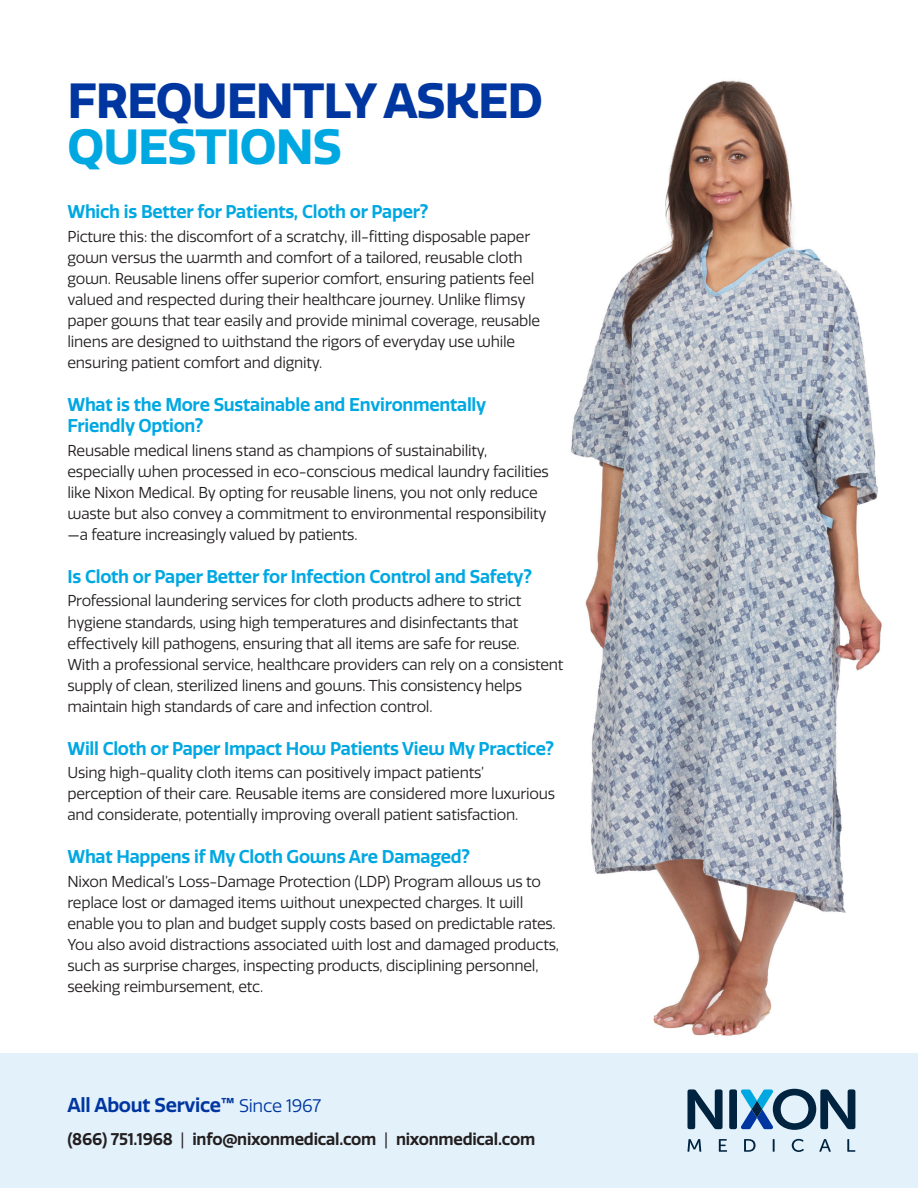
<style>
.page{position:relative;width:918px;height:1188px;background:#fff}
.page>*{position:absolute;margin:0;border:0;box-sizing:border-box;transform-origin:0 0}
.t1{font:700 48px/46.5px "Quatro";letter-spacing:-.02em;color:#0036a0}
.t2{font:600 19.5px "Quatro";letter-spacing:-.015em;color:#0036a0}
.BODY_COPY{font:600 18px/21px "Quatro";letter-spacing:-.015em;color:#00a8e2}
.QUESTION{font:600 18px "Quatro";letter-spacing:-.015em;color:#00a8e2}
.t3{font:600 16.5px "Quatro";letter-spacing:-.015em;color:#231f20}
.BODY_COPY-2{font:15.3px/21px "Quatro";letter-spacing:-.015em;color:#231f20}
.s1{color:#00a8e2}
.s2{font-weight:400;font-size:17.7px}
.s3{font-weight:400}
</style>
<div class="page">
<img style="left:571px;top:80px;width:311px;height:956px">
<div style="left:0;top:1053px;width:918px;height:135px;background:#e3f1fb"></div>
<svg style="left:687px;top:1139px;width:14px;height:13px"></svg>
<svg style="left:719px;top:1139px;width:8px;height:13px"></svg>
<svg style="left:744px;top:1139px;width:12px;height:13px"></svg>
<svg style="left:773px;top:1139px;width:2px;height:13px"></svg>
<svg style="left:792px;top:1139px;width:12px;height:13px"></svg>
<svg style="left:819px;top:1139px;width:12px;height:13px"></svg>
<svg style="left:847px;top:1139px;width:8px;height:13px"></svg>
<svg style="left:687px;top:1089px;width:36px;height:40px"></svg>
<div style="left:729px;top:1089px;width:8px;height:40px;background:#002340;border-radius:2px"></div>
<svg style="left:741px;top:1089px;width:114px;height:41px"></svg>
<p class="t1" style="left:68px;top:78px;width:477px">FREQUENTLY ASKED<br><span class="s1">QUESTIONS</span></p>
<p class="QUESTION" style="left:68px;top:201px;width:363px">Which is Better for Patients, Cloth or Paper?</p>
<p class="BODY_COPY-2" style="left:68px;top:226px;width:474px">Picture this: the discomfort of a scratchy, ill-fitting disposable paper gown versus the warmth and comfort of a tailored, reusable cloth gown. Reusable linens offer superior comfort, ensuring patients feel valued and respected during their healthcare journey. Unlike flimsy paper gowns that tear easily and provide minimal coverage, reusable linens are designed to withstand the rigors of everyday use while ensuring patient comfort and dignity.</p>
<p class="BODY_COPY" style="left:68px;top:394px;width:420px">What is the More Sustainable and Environmentally<br>Friendly Option?</p>
<p class="BODY_COPY-2" style="left:68px;top:440px;width:483px">Reusable medical linens stand as champions of sustainability, especially when processed in eco-conscious medical laundry facilities like Nixon Medical. By opting for reusable linens, you not only reduce waste but also convey a commitment to environmental responsibility —a feature increasingly valued by patients.</p>
<p class="BODY_COPY" style="left:68px;top:566px;width:466px">Is Cloth or Paper Better for Infection Control and Safety?</p>
<p class="BODY_COPY-2" style="left:68px;top:591px;width:497px">Professional laundering services for cloth products adhere to strict hygiene standards, using high temperatures and disinfectants that effectively kill pathogens, ensuring that all items are safe for reuse.<br>With a professional service, healthcare providers can rely on a consistent supply of clean, sterilized linens and gowns. This consistency helps maintain high standards of care and infection control.</p>
<p class="BODY_COPY" style="left:68px;top:738px;width:488px">Will Cloth or Paper Impact How Patients View My Practice?</p>
<p class="BODY_COPY-2" style="left:68px;top:763px;width:489px">Using high-quality cloth items can positively impact patients’ perception of their care. Reusable items are considered more luxurious and considerate, potentially improving overall patient satisfaction.</p>
<p class="BODY_COPY" style="left:68px;top:847px;width:404px">What Happens if My Cloth Gowns Are Damaged?</p>
<p class="BODY_COPY-2" style="left:68px;top:871px;width:493px">Nixon Medical’s Loss-Damage Protection (LDP) Program allows us to replace lost or damaged items without unexpected charges. It will enable you to plan and budget supply costs based on predictable rates.<br>You also avoid distractions associated with lost and damaged products, such as surprise charges, inspecting products, disciplining personnel, seeking reimbursement, etc.</p>
<p class="t2" style="left:68px;top:1093px;width:255px">All About Service™ <span class="s2">Since 1967</span></p>
<p class="t3" style="left:68px;top:1129px;width:469px">(866) 751.1968 <span class="s3">|</span> info@nixonmedical.com <span class="s3">|</span> nixonmedical.com</p>
</div>
